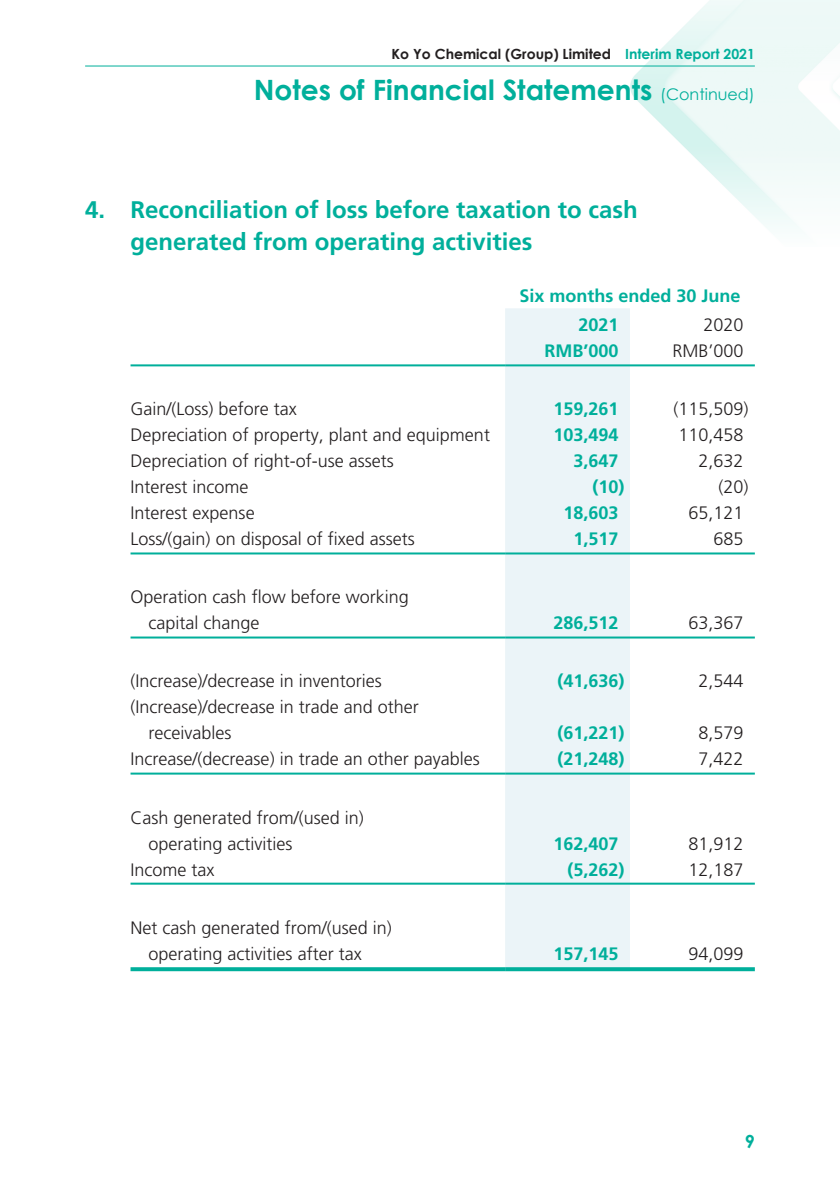
<style>
.page{position:relative;width:840px;height:1191px;background:#fff}
.page>*{position:absolute;margin:0;border:0;box-sizing:border-box;transform-origin:0 0}
.t1{font:700 28px "Century Gothic";color:#00af9b}
.t2{font:700 24px/32px "Frutiger LT Std";color:#00af9b}
.t3{font:300 18px/26px "Frutiger LT Std";color:#231f20}
.t4{font:700 18px/28.8px "Frutiger LT Std";color:#00af9b}
.t5{font:700 18px "Century Gothic";color:#00af9b}
.t6{font:700 14px "Century Gothic";color:#231f20}
.s1{color:#00af9b}
.s2{font-weight:400;font-size:16px}
</style>
<div class="page">
<img style="left:610px;top:0;width:229px;height:228px">
<hr style="left:85px;top:65px;width:669px;height:1px;background:#00af9b">
<div style="left:505px;top:308px;width:124px;height:659px;background:#ebf4f8"></div>
<hr style="left:130px;top:364px;width:375px;height:2px;background:#00af9b">
<hr style="left:505px;top:364px;width:124px;height:2px;background:#00af9b">
<hr style="left:629px;top:364px;width:125px;height:2px;background:#00af9b">
<hr style="left:130px;top:552px;width:375px;height:2px;background:#00af9b">
<hr style="left:505px;top:552px;width:124px;height:2px;background:#00af9b">
<hr style="left:629px;top:552px;width:125px;height:2px;background:#00af9b">
<hr style="left:130px;top:636px;width:375px;height:2px;background:#00af9b">
<hr style="left:505px;top:636px;width:124px;height:2px;background:#00af9b">
<hr style="left:629px;top:636px;width:125px;height:2px;background:#00af9b">
<hr style="left:130px;top:772px;width:375px;height:2px;background:#00af9b">
<hr style="left:505px;top:772px;width:124px;height:2px;background:#00af9b">
<hr style="left:629px;top:772px;width:125px;height:2px;background:#00af9b">
<hr style="left:130px;top:882px;width:375px;height:2px;background:#00af9b">
<hr style="left:505px;top:882px;width:124px;height:2px;background:#00af9b">
<hr style="left:629px;top:882px;width:125px;height:2px;background:#00af9b">
<svg style="left:130px;top:967px;width:375px;height:4px"></svg>
<svg style="left:505px;top:967px;width:124px;height:4px"></svg>
<svg style="left:629px;top:967px;width:125px;height:4px"></svg>
<p class="t6" style="left:391px;top:43px;width:364px">Ko Yo Chemical (Group) Limited <span class="s1">Interim Report 2021</span></p>
<h1 class="t1" style="left:254px;top:68px;width:502px">Notes of Financial Statements <span class="s2">(Continued)</span></h1>
<h2 class="t2" style="left:130px;top:194px;width:508px;text-indent:-45px">4. Reconciliation of loss before taxation to cash generated from operating activities</h2>
<p class="t4" style="left:578px;top:282px;width:163px;text-indent:-59px">Six months ended 30 June<br>2021</p>
<p class="t3" style="left:703px;top:312px;width:42px">2020</p>
<p class="t4" style="left:544px;top:337px;width:76px">RMB’000</p>
<p class="t3" style="left:672px;top:338px;width:73px">RMB’000</p>
<p class="t3" style="left:130px;top:396px;width:168px">Gain/(Loss) before tax</p>
<p class="t4" style="left:553px;top:395px;width:67px">159,261</p>
<p class="t3" style="left:673px;top:396px;width:77px">(115,509)</p>
<p class="t3" style="left:130px;top:422px;width:361px">Depreciation of property, plant and equipment</p>
<p class="t4" style="left:553px;top:421px;width:67px">103,494</p>
<p class="t3" style="left:678px;top:422px;width:67px">110,458</p>
<p class="t3" style="left:130px;top:448px;width:265px">Depreciation of right-of-use assets</p>
<p class="t4" style="left:573px;top:447px;width:47px">3,647</p>
<p class="t3" style="left:698px;top:448px;width:47px">2,632</p>
<p class="t3" style="left:130px;top:474px;width:119px">Interest income</p>
<p class="t4" style="left:592px;top:473px;width:34px">(10)</p>
<p class="t3" style="left:718px;top:474px;width:32px">(20)</p>
<p class="t3" style="left:130px;top:500px;width:126px">Interest expense</p>
<p class="t4" style="left:563px;top:499px;width:57px">18,603</p>
<p class="t3" style="left:688px;top:500px;width:57px">65,121</p>
<p class="t3" style="left:130px;top:526px;width:286px">Loss/(gain) on disposal of fixed assets</p>
<p class="t4" style="left:573px;top:525px;width:47px">1,517</p>
<p class="t3" style="left:713px;top:526px;width:32px">685</p>
<p class="t3" style="left:148px;top:584px;width:262px;text-indent:-18px">Operation cash flow before working capital change</p>
<p class="t4" style="left:553px;top:609px;width:67px">286,512</p>
<p class="t3" style="left:688px;top:610px;width:57px">63,367</p>
<p class="t3" style="left:130px;top:668px;width:253px">(Increase)/decrease in inventories</p>
<p class="t4" style="left:557px;top:667px;width:69px">(41,636)</p>
<p class="t3" style="left:698px;top:668px;width:47px">2,544</p>
<p class="t3" style="left:148px;top:694px;width:272px;text-indent:-18px">(Increase)/decrease in trade and other receivables</p>
<p class="t4" style="left:557px;top:719px;width:69px">(61,221)</p>
<p class="t3" style="left:698px;top:720px;width:47px">8,579</p>
<p class="t3" style="left:130px;top:746px;width:351px">Increase/(decrease) in trade an other payables</p>
<p class="t4" style="left:557px;top:745px;width:69px">(21,248)</p>
<p class="t3" style="left:698px;top:746px;width:47px">7,422</p>
<p class="t3" style="left:148px;top:804px;width:217px;text-indent:-18px">Cash generated from/(used in) operating activities</p>
<p class="t4" style="left:553px;top:829px;width:67px">162,407</p>
<p class="t3" style="left:688px;top:830px;width:57px">81,912</p>
<p class="t3" style="left:130px;top:856px;width:85px">Income tax</p>
<p class="t4" style="left:567px;top:855px;width:59px">(5,262)</p>
<p class="t3" style="left:688px;top:856px;width:57px">12,187</p>
<p class="t3" style="left:148px;top:914px;width:245px;text-indent:-18px">Net cash generated from/(used in) operating activities after tax</p>
<p class="t4" style="left:553px;top:939px;width:67px">157,145</p>
<p class="t3" style="left:688px;top:940px;width:57px">94,099</p>
<p class="t5" style="left:744px;top:1128px;width:12px">9</p>
</div>
